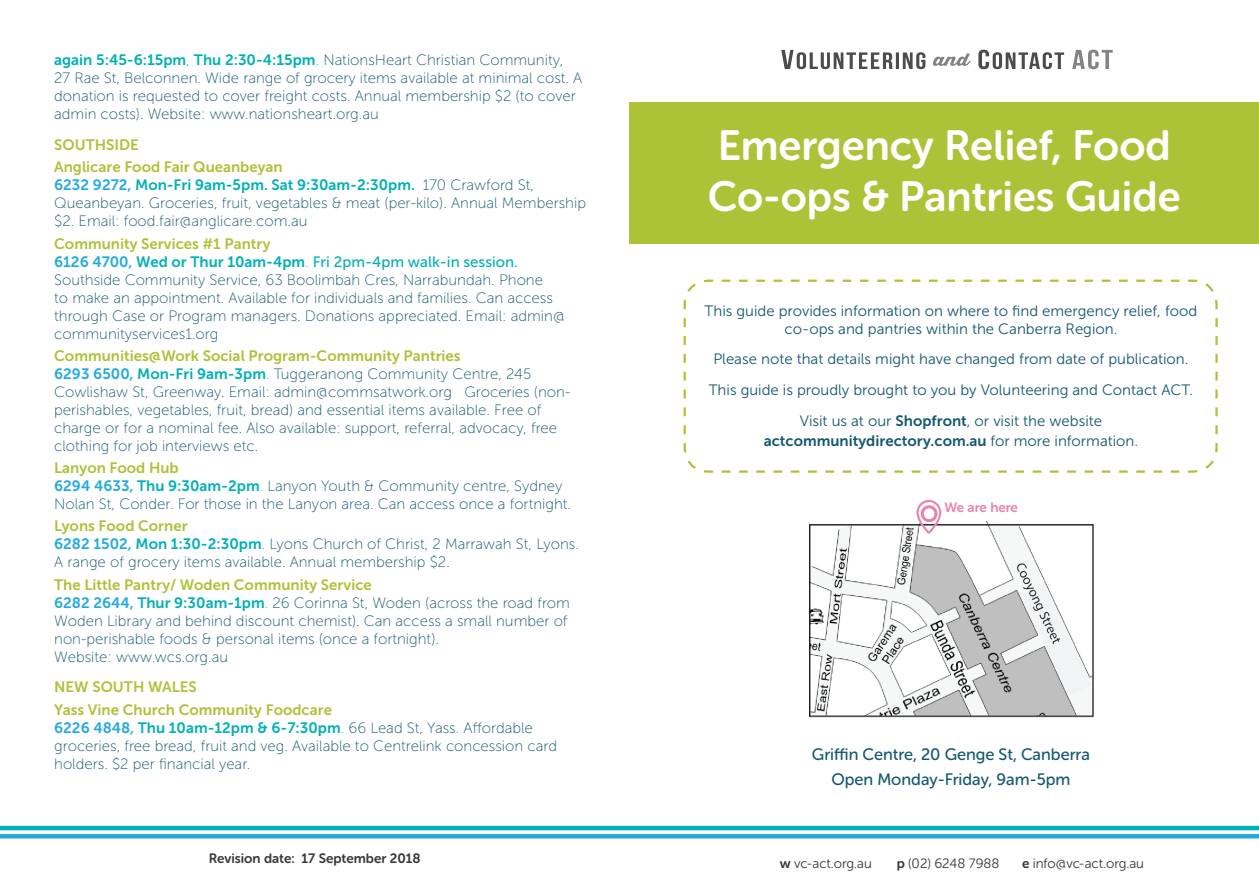
<style>
.page{position:relative;width:1259px;height:893px;background:#fff}
.page>*{position:absolute;margin:0;border:0;box-sizing:border-box;transform-origin:0 0}
.t1{font:42px/50.4px "Museo Sans Rounded 700";color:#fff}
.t2{font:16.5px/24.8px "Museo Sans Rounded 500";color:#145870;text-align:center}
.t3{font:15px/18px "Museo Sans 100";color:#145870}
.t4{font:15px/30.8px "Museo Sans 300";color:#145870;text-align:center}
.t5{font:15px/22.2px "Museo Sans 700";color:#acc237}
.t6{font:15px "Museo Sans 700";color:#00b0b9}
.t7{font:15px "Museo Sans 500";color:#00b0b9}
.t8{font:15px "Museo Sans 700";color:#145870}
.t9{font:13.5px "Museo Sans Rounded 300";color:#373838}
.t10{font:13.5px "Museo Sans Rounded 700";color:#373838}
.t11{font:13.5px "Museo Sans Rounded 700";letter-spacing:-.01em;color:#eb82ae}
.s1{font-family:"Museo Sans 700";color:#00b0b9}
.s2{color:#00b0b9}
.s3{color:#24aae1}
.s4{font-family:"Museo Sans 100";color:#145870}
.s5{font-family:"Museo Sans 700";color:#24aae1}
.s6{font-family:"Museo Sans 700"}
.s7{font-family:"Museo Sans 100"}
.s8{font-family:"Museo Sans 300"}
.s9{font-family:"Museo Sans Rounded 700"}
</style>
<div class="page">
<hr style="left:0;top:826px;width:1259px;height:4px;background:#00b0b9">
<hr style="left:0;top:834px;width:1259px;height:4px;background:#24aae1">
<div style="left:629px;top:102px;width:630px;height:142px;background:#acc237"></div>
<svg style="left:933px;top:53px;width:37px;height:13px"></svg>
<svg style="left:1072px;top:50px;width:40px;height:19px"></svg>
<svg style="left:781px;top:50px;width:144px;height:19px"></svg>
<svg style="left:978px;top:50px;width:86px;height:19px"></svg>
<svg style="left:683px;top:279px;width:535px;height:194px"></svg>
<img style="left:809px;top:521px;width:285px;height:197px">
<div style="left:932px;top:526px;width:15px;height:5px;background:#fff"></div>
<svg style="left:916px;top:500px;width:25px;height:34px"></svg>
<p class="t3" style="left:54px;top:51px;width:529px"><span class="s1">again 5:45-6:15pm</span><span class="s2">,</span> <span class="s1">Thu 2:30-4:15pm</span><span class="s2">.</span> NationsHeart Christian Community, 27 Rae St, Belconnen. Wide range of grocery items available at minimal cost. A donation is requested to cover freight costs. Annual membership $2 (to cover admin costs). Website: www.nationsheart.org.au</p>
<p class="t5" style="left:54px;top:134px;width:230px">SOUTHSIDE<br>Anglicare Food Fair Queanbeyan</p>
<p class="t6" style="left:54px;top:177px;width:481px"><span class="s3">6232 9272,</span> Mon-Fri 9am-5pm. Sat 9:30am-2:30pm. <span class="s4">170 Crawford St,</span></p>
<p class="t3" style="left:54px;top:194px;width:533px">Queanbeyan. Groceries, fruit, vegetables &amp; meat (per-kilo). Annual Membership $2. Email: food.fair@anglicare.com.au</p>
<p class="t5" style="left:54px;top:232px;width:218px">Community Services #1 Pantry</p>
<p class="t7" style="left:54px;top:253px;width:465px"><span class="s5">6126 4700,</span> <span class="s6">Wed or Thur 10am-4pm</span><span class="s7">.</span> Fri 2pm-4pm walk-in session.</p>
<p class="t3" style="left:54px;top:271px;width:512px">Southside Community Service, 63 Boolimbah Cres, Narrabundah. Phone<br>to make an appointment. Available for individuals and families. Can access through Case or Program managers. Donations appreciated. Email: admin@ communityservices1.org</p>
<p class="t5" style="left:54px;top:344px;width:408px">Communities@Work Social Program-Community Pantries</p>
<p class="t3" style="left:54px;top:365px;width:517px"><span class="s5">6293 6500,</span> <span class="s1">Mon-Fri 9am-3pm</span><span class="s2">.</span> Tuggeranong Community Centre, 245<br>Cowlishaw St, Greenway. Email: admin@commsatwork.org Groceries (non&shy;perishables, vegetables, fruit, bread) and essential items available. Free of charge or for a nominal fee. Also available: support, referral, advocacy, free clothing for job interviews etc.</p>
<p class="t5" style="left:54px;top:457px;width:126px">Lanyon Food Hub</p>
<p class="t3" style="left:54px;top:477px;width:518px"><span class="s5">6294 4633,</span> <span class="s1">Thu 9:30am-2pm</span><span class="s2">.</span> Lanyon Youth &amp; Community centre, Sydney<br>Nolan St, Conder. For those in the Lanyon area. Can access once a fortnight.</p>
<p class="t5" style="left:54px;top:515px;width:135px">Lyons Food Corner</p>
<p class="t3" style="left:54px;top:535px;width:526px"><span class="s5">6282 1502,</span> <span class="s1">Mon 1:30-2:30pm</span><span class="s2">.</span> Lyons Church of Christ, 2 Marrawah St, Lyons.<br>A range of grocery items available. Annual membership $2.</p>
<p class="t5" style="left:54px;top:573px;width:319px">The Little Pantry/ Woden Community Service</p>
<p class="t3" style="left:54px;top:593px;width:517px"><span class="s5">6282 2644,</span> <span class="s1">Thur 9:30am-1pm</span><span class="s2">.</span> 26 Corinna St, Woden (across the road from Woden Library and behind discount chemist). Can access a small number of non-perishable foods &amp; personal items (once a fortnight).<br>Website: www.wcs.org.au</p>
<p class="t5" style="left:54px;top:676px;width:279px">NEW SOUTH WALES<br>Yass Vine Church Community Foodcare</p>
<p class="t3" style="left:54px;top:718px;width:504px"><span class="s5">6226 4848,</span> <span class="s1">Thu 10am-12pm &amp; 6-7:30pm</span><span class="s2">.</span> 66 Lead St, Yass. Affordable groceries, free bread, fruit and veg. Available to Centrelink concession card holders. $2 per financial year.</p>
<p class="t10" style="left:209px;top:850px;width:214px">Revision date: 17 September 2018</p>
<h1 class="t1" style="left:708px;top:121px;width:474px">Emergency Relief, Food<br>Co-ops &amp; Pantries Guide</h1>
<p class="t4" style="left:704px;top:302px;width:494px;line-height:18px">This guide provides information on where to find emergency relief, food co-ops and pantries within the Canberra Region.</p>
<p class="t4" style="left:709px;top:344px;width:486px">Please note that details might have changed from date of publication.<br>This guide is proudly brought to you by Volunteering and Contact ACT.<br>Visit us at our <span class="s6">Shopfront</span>, or visit the website</p>
<p class="t8" style="left:763px;top:432px;width:376px">actcommunitydirectory.com.au <span class="s8">for more information.</span></p>
<p class="t11" style="left:944px;top:500px;width:75px">We are here</p>
<p class="t2" style="left:812px;top:742px;width:279px">Griffin Centre, 20 Genge St, Canberra<br>Open Monday-Friday, 9am-5pm</p>
<p class="t9" style="left:780px;top:856px;width:94px"><span class="s9">w</span> vc-act.org.au</p>
<p class="t9" style="left:896px;top:856px;width:104px"><span class="s9">p</span> (02) 6248 7988</p>
<p class="t9" style="left:1022px;top:856px;width:124px"><span class="s9">e</span> info@vc-act.org.au</p>
</div>
